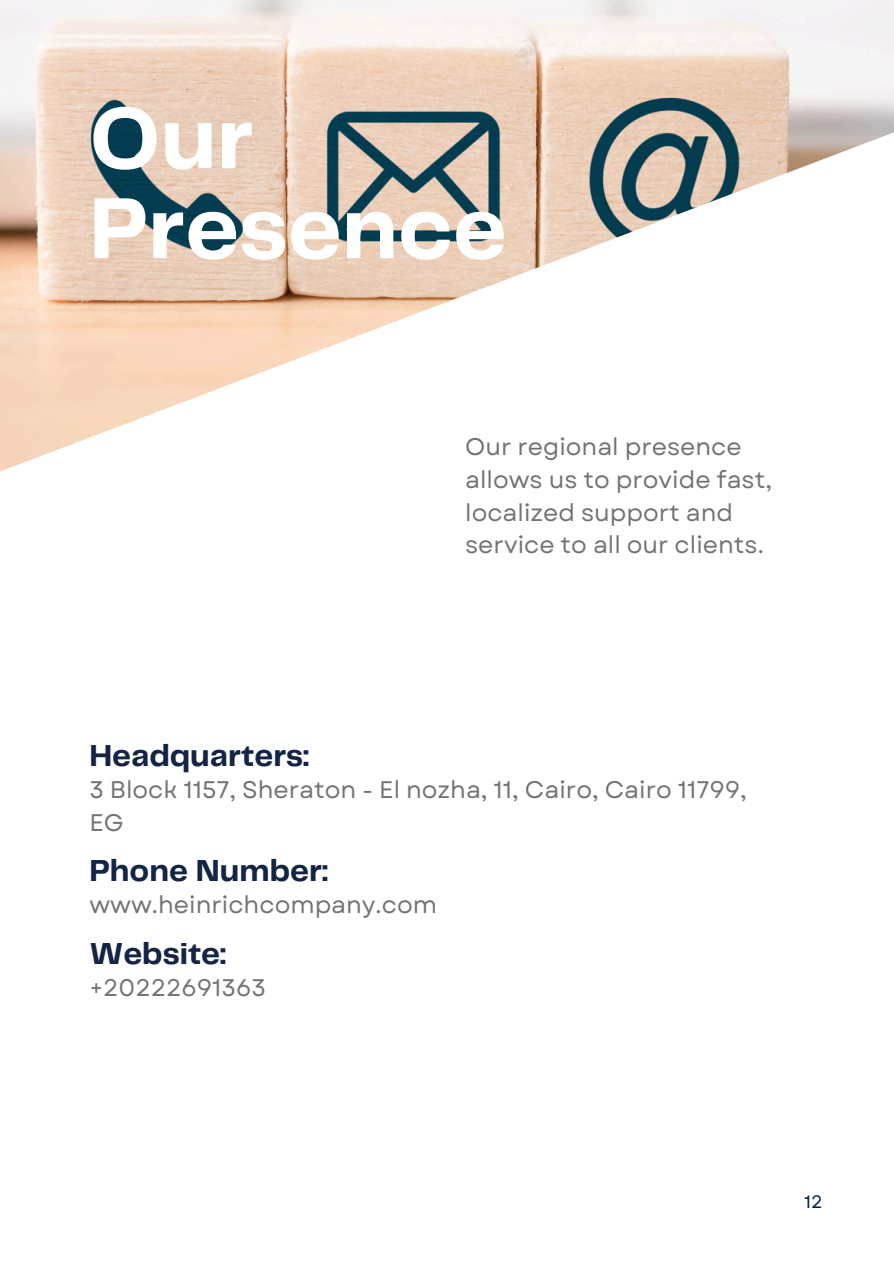
<style>
.page{position:relative;width:894px;height:1264px;background:#fff}
.page>*{position:absolute;margin:0;border:0;box-sizing:border-box;transform-origin:0 0}
.t1{font:700 90px/90px "Telegraf";color:#fff}
.t2{font:700 31.5px "Telegraf";color:#142445}
.t3{font:24px/32.7px "Garet";color:#737373}
.t4{font:18px "Garet";color:#02233f}
</style>
<div class="page">
<img style="left:0;top:0;width:893px;height:472px">
<svg style="left:372px;top:128px;width:521px;height:344px"></svg>
<h1 class="t1" style="left:89px;top:98px;width:419px">Our<br>Presence</h1>
<h2 class="t2" style="left:89px;top:742px;width:221px">Headquarters:</h2>
<p class="t3" style="left:465px;top:430px;width:308px">Our regional presence allows us to provide fast, localized support and service to all our clients.</p>
<p class="t3" style="left:89px;top:773px;width:658px">3 Block 1157, Sheraton - El nozha, 11, Cairo, Cairo 11799,<br>EG</p>
<h2 class="t2" style="left:89px;top:857px;width:240px">Phone Number:</h2>
<p class="t3" style="left:89px;top:888px;width:349px">www.heinrichcompany.com</p>
<h2 class="t2" style="left:89px;top:939px;width:138px">Website:</h2>
<p class="t3" style="left:89px;top:971px;width:178px">+20222691363</p>
<p class="t4" style="left:803px;top:1188px;width:20px">12</p>
</div>
